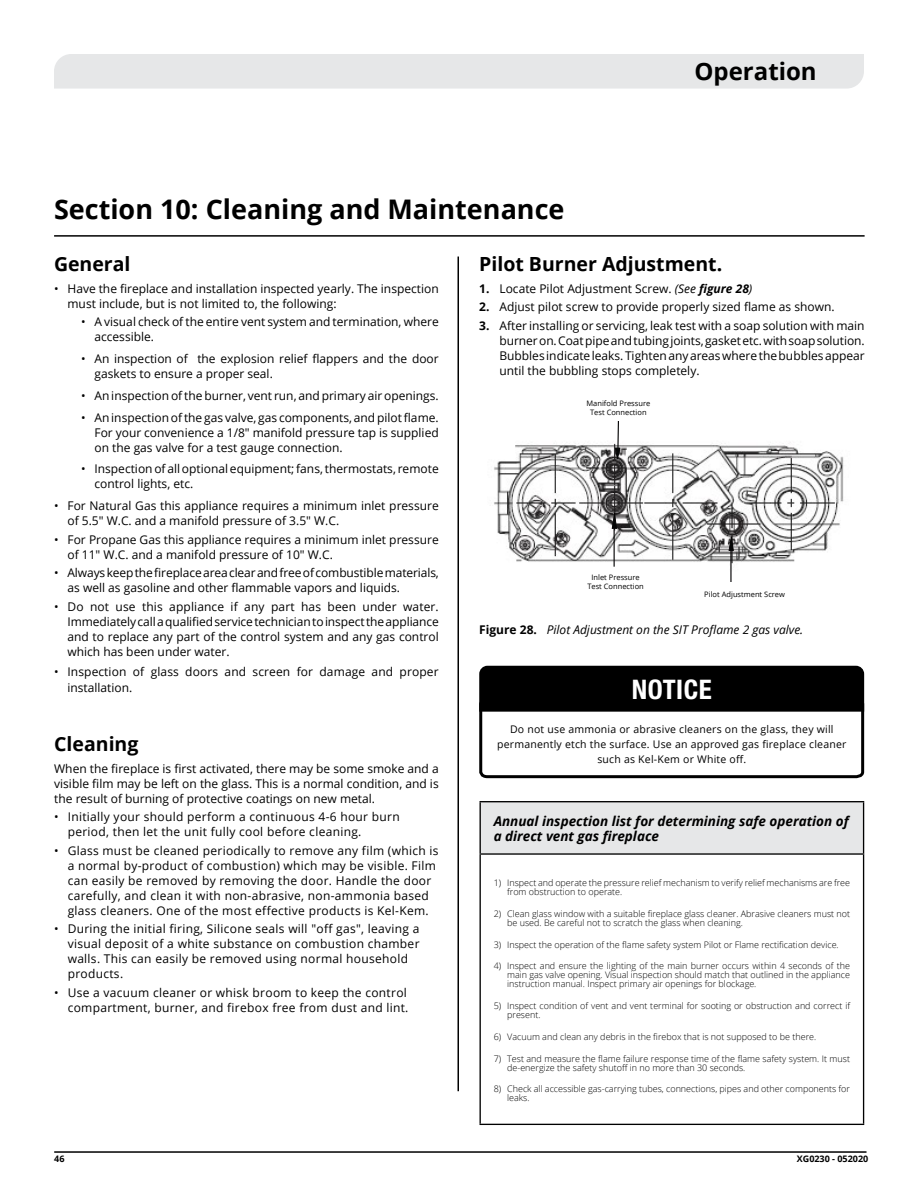
<style>
.page{position:relative;width:918px;height:1188px;background:#fff}
.page>*{position:absolute;margin:0;border:0;box-sizing:border-box;transform-origin:0 0}
.t1{font:700 27px "Open Sans";color:#000}
.t2{font:700 condensed 27px "Helvetica Neue LT Pro";letter-spacing:.02em;color:#fff}
.t3{font:700 24px "Open Sans";color:#000}
.t4{font:700 19.5px "Open Sans";color:#000}
.t5{font:italic 700 13.5px/15px "Open Sans";color:#000}
.t6{font:12px/15px "Open Sans";color:#000}
.t7{font:12px/15px "Open Sans";letter-spacing:.025em;color:#000}
.t8{font:italic 12px "Open Sans";color:#000}
.t9{font:10.8px/13px "Arial";color:#040606}
.t10{font:10.5px/15px "Open Sans";letter-spacing:.02em;color:#000;text-align:center}
.t11{font:300 9px/9px "Open Sans";color:#000}
.t12{font:700 9px "Open Sans";color:#000}
.t13{font:7.5px/9px "Open Sans";color:#000;text-align:center}
.s1{font-weight:700}
.s2{font-style:italic}
.s3{font-weight:700;font-style:italic}
.s4{font-weight:700;font-style:normal}
</style>
<div class="page">
<hr style="left:54px;top:1151px;width:813px;height:2px;background:#000">
<div style="left:54px;top:54px;width:810px;height:35px;background:#e6e7e8"></div>
<hr style="left:54px;top:235px;width:811px;height:2px;background:#000">
<img style="left:494px;top:442px;width:350px;height:125px">
<svg style="left:611px;top:507px;width:6px;height:22px"></svg>
<hr style="left:614px;top:525px;width:1px;height:42px;background:#060506">
<svg style="left:728px;top:531px;width:6px;height:20px"></svg>
<hr style="left:730px;top:548px;width:2px;height:38px;background:#060506">
<svg style="left:615px;top:421px;width:6px;height:43px"></svg>
<svg style="left:479px;top:665px;width:386px;height:114px"></svg>
<div style="left:480px;top:802px;width:384px;height:52px;background:#e6e7e8"></div>
<hr style="left:480px;top:801px;width:384px;height:1px;background:#000">
<hr style="left:480px;top:802px;width:1px;height:51px;background:#000">
<hr style="left:863px;top:802px;width:1px;height:51px;background:#000">
<hr style="left:480px;top:853px;width:384px;height:2px;background:#000">
<hr style="left:480px;top:855px;width:1px;height:269px;background:#000">
<hr style="left:863px;top:855px;width:1px;height:269px;background:#000">
<hr style="left:480px;top:1124px;width:384px;height:1px;background:#000">
<hr style="left:458px;top:257px;width:1px;height:834px;background:#000">
<div style="left:683px;top:582px;width:124px;height:24px;background:#fff"></div>
<h2 class="t3" style="left:695px;top:55px;width:124px">Operation</h2>
<h1 class="t1" style="left:54px;top:191px;width:512px">Section 10: Cleaning and Maintenance</h1>
<h3 class="t4" style="left:54px;top:251px;width:78px">General</h3>
<p class="t6" style="left:68px;top:281px;width:373px;text-indent:-14px">• Have the fireplace and installation inspected yearly. The inspection must include, but is not limited to, the following:</p>
<p class="t6" style="left:94px;top:314px;width:346px;text-indent:-14px">• A visual check of the entire vent system and termination, where accessible.</p>
<p class="t6" style="left:94px;top:351px;width:346px;text-indent:-14px">• An inspection of the explosion relief flappers and the door gaskets to ensure a proper seal.</p>
<p class="t6" style="left:81px;top:388px;width:359px">• An inspection of the burner, vent run, and primary air openings.</p>
<p class="t6" style="left:94px;top:409px;width:346px;text-align:justify;text-indent:-14px">• An inspection of the gas valve, gas components, and pilot flame.<br>For your convenience a 1/8" manifold pressure tap is supplied on the gas valve for a test gauge connection.</p>
<p class="t6" style="left:94px;top:461px;width:346px;text-indent:-14px">• Inspection of all optional equipment; fans, thermostats, remote control lights, etc.</p>
<p class="t6" style="left:68px;top:498px;width:373px;text-indent:-14px">• For Natural Gas this appliance requires a minimum inlet pressure of 5.5" W.C. and a manifold pressure of 3.5" W.C.</p>
<p class="t6" style="left:68px;top:531px;width:373px;text-indent:-14px">• For Propane Gas this appliance requires a minimum inlet pressure of 11" W.C. and a manifold pressure of 10" W.C.</p>
<p class="t6" style="left:68px;top:565px;width:373px;text-indent:-14px">• Always keep the fireplace area clear and free of combustible materials, as well as gasoline and other flammable vapors and liquids.</p>
<p class="t6" style="left:68px;top:598px;width:373px;text-align:justify;text-indent:-14px">• Do not use this appliance if any part has been under water.<br>Immediately call a qualified service technician to inspect the appliance and to replace any part of the control system and any gas control which has been under water.</p>
<p class="t6" style="left:68px;top:663px;width:373px;line-height:16.5px;text-indent:-14px">• Inspection of glass doors and screen for damage and proper installation.</p>
<h3 class="t4" style="left:479px;top:251px;width:244px">Pilot Burner Adjustment.</h3>
<p class="t6" style="left:479px;top:281px;width:275px"><span class="s1">1.</span> Locate Pilot Adjustment Screw. <span class="s2">(See</span> <span class="s3">figure 28</span><span class="s2">)</span></p>
<p class="t6" style="left:479px;top:299px;width:357px"><span class="s1">2.</span> Adjust pilot screw to provide properly sized flame as shown.</p>
<p class="t6" style="left:499px;top:318px;width:367px;text-align:justify;text-indent:-20px"><span class="s1">3.</span> After installing or servicing, leak test with a soap solution with main burner on. Coat pipe and tubing joints, gasket etc. with soap solution.<br>Bubbles indicate leaks. Tighten any areas where the bubbles appear until the bubbling stops completely.</p>
<p class="t9" style="left:591px;top:394px;width:89px">Manifold Pressure<br>Test Connection</p>
<p class="t13" style="left:587px;top:399px;width:65px">Manifold Pressure<br>Test Connection</p>
<p class="t9" style="left:576px;top:568px;width:80px">Inlet Pressure<br>Test Connection</p>
<p class="t13" style="left:587px;top:573px;width:58px">Inlet Pressure<br>Test Connection</p>
<p class="t9" style="left:686px;top:586px;width:113px">Pilot Adjustment Screw</p>
<p class="t13" style="left:704px;top:589px;width:82px">Pilot Adjustment Screw</p>
<p class="t8" style="left:479px;top:622px;width:326px"><span class="s4">Figure 28.</span> Pilot Adjustment on the SIT Proflame 2 gas valve.</p>
<h1 class="t2" style="left:632px;top:673px;width:81px">NOTICE</h1>
<h3 class="t4" style="left:54px;top:731px;width:86px">Cleaning</h3>
<p class="t6" style="left:54px;top:761px;width:386px;text-align:justify">When the fireplace is first activated, there may be some smoke and a visible film may be left on the glass. This is a normal condition, and is the result of burning of protective coatings on new metal.</p>
<p class="t7" style="left:68px;top:809px;width:334px;text-indent:-14px">• Initially your should perform a continuous 4-6 hour burn period, then let the unit fully cool before cleaning.</p>
<p class="t7" style="left:68px;top:843px;width:372px;text-indent:-14px">• Glass must be cleaned periodically to remove any film (which is a normal by-product of combustion) which may be visible. Film can easily be removed by removing the door. Handle the door carefully, and clean it with non-abrasive, non-ammonia based glass cleaners. One of the most effective products is Kel-Kem.</p>
<p class="t7" style="left:68px;top:921px;width:353px;text-indent:-14px">• During the initial firing, Silicone seals will "off gas", leaving a visual deposit of a white substance on combustion chamber walls. This can easily be removed using normal household products.</p>
<p class="t7" style="left:54px;top:985px;width:356px;text-align:right">• Use a vacuum cleaner or whisk broom to keep the control compartment, burner, and firebox free from dust and lint.</p>
<p class="t12" style="left:54px;top:1152px;width:12px">46</p>
<p class="t10" style="left:497px;top:722px;width:351px">Do not use ammonia or abrasive cleaners on the glass, they will permanently etch the surface. Use an approved gas fireplace cleaner such as Kel-Kem or White off.</p>
<p class="t5" style="left:494px;top:813px;width:357px">Annual inspection list for determining safe operation of a direct vent gas fireplace</p>
<p class="t11" style="left:507px;top:878px;width:344px;text-indent:-14px">1) Inspect and operate the pressure relief mechanism to verify relief mechanisms are free from obstruction to operate.</p>
<p class="t11" style="left:507px;top:909px;width:344px;text-indent:-14px">2) Clean glass window with a suitable fireplace glass cleaner. Abrasive cleaners must not be used. Be careful not to scratch the glass when cleaning.</p>
<p class="t11" style="left:494px;top:940px;width:347px">3) Inspect the operation of the flame safety system Pilot or Flame rectification device.</p>
<p class="t11" style="left:507px;top:961px;width:344px;text-align:justify;text-indent:-14px">4) Inspect and ensure the lighting of the main burner occurs within 4 seconds of the main gas valve opening. Visual inspection should match that outlined in the appliance instruction manual. Inspect primary air openings for blockage.</p>
<p class="t11" style="left:507px;top:1001px;width:344px;text-indent:-14px">5) Inspect condition of vent and vent terminal for sooting or obstruction and correct if present.</p>
<p class="t11" style="left:494px;top:1032px;width:324px">6) Vacuum and clean any debris in the firebox that is not supposed to be there.</p>
<p class="t11" style="left:507px;top:1054px;width:344px;text-indent:-14px">7) Test and measure the flame failure response time of the flame safety system. It must de-energize the safety shutoff in no more than 30 seconds.</p>
<p class="t11" style="left:507px;top:1084px;width:344px;text-indent:-14px">8) Check all accessible gas-carrying tubes, connections, pipes and other components for leaks.</p>
<p class="t12" style="left:797px;top:1152px;width:73px">XG0230 - 052020</p>
</div>
